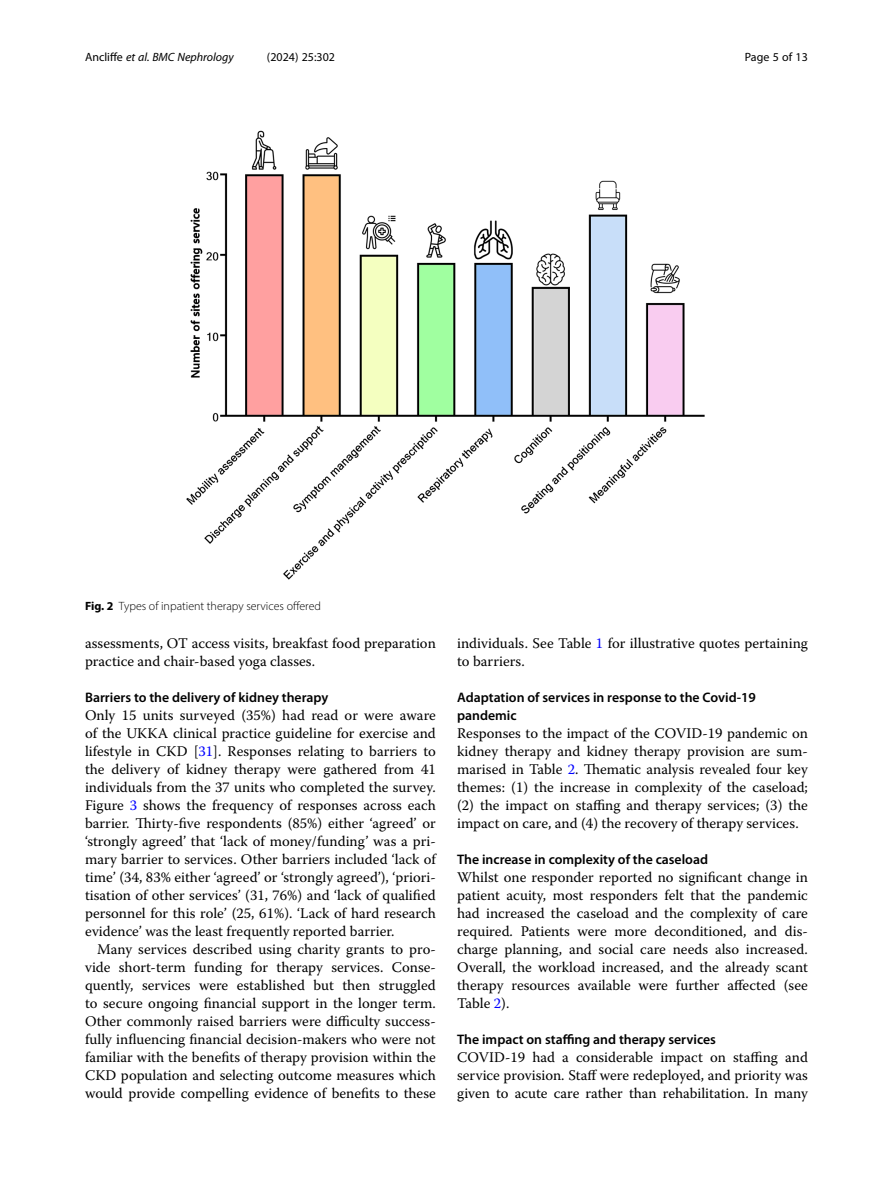
<style>
.page{position:relative;width:893px;height:1191px;background:#fff}
.page>*{position:absolute;margin:0;border:0;box-sizing:border-box;transform-origin:0 0}
.Body_Text{font:14.7px/18px "Warnock Pro";color:#000;text-align:justify}
.Body_Text_Indent{font:14.7px/18px "Warnock Pro";color:#000;text-align:justify}
.Head_2{font:600 13.8px/18px "Myriad Pro";color:#000}
.Figure_Caption{font:300 12px "Myriad Pro";color:#000}
.t1{font:italic 12px "Myriad Pro";color:#000}
.t2{font:12px "Myriad Pro";color:#000}
.s1{font-style:normal}
.s2{font-weight:700}
.s3{color:#00f}
</style>
<div class="page">
<img style="left:186px;top:130px;width:519px;height:450px">
<p class="t1" style="left:85px;top:50px;width:150px"><span class="s1">Ancliffe</span> et al. BMC Nephrology</p>
<p class="t2" style="left:267px;top:50px;width:70px">(2024) 25:302</p>
<p class="t2" style="left:745px;top:50px;width:65px">Page 5 of 13</p>
<p class="Figure_Caption" style="left:85px;top:598px;width:237px"><span class="s2">Fig. 2</span> Types of inpatient therapy services offered</p>
<p class="Body_Text" style="left:85px;top:634px;width:352px">assessments, OT access visits, breakfast food preparation practice and chair-based yoga classes.</p>
<p class="Head_2" style="left:85px;top:688px;width:245px">Barriers to the delivery of kidney therapy</p>
<p class="Body_Text" style="left:85px;top:706px;width:352px">Only 15 units surveyed (35%) had read or were aware of the UKKA clinical practice guideline for exercise and lifestyle in CKD [<span class="s3">31</span>]. Responses relating to barriers to the delivery of kidney therapy were gathered from 41 individuals from the 37 units who completed the survey.<br>Figure <span class="s3">3</span> shows the frequency of responses across each barrier. Thirty-five respondents (85%) either ‘agreed’ or ‘strongly agreed’ that ‘lack of money/funding’ was a pri&shy;mary barrier to services. Other barriers included ‘lack of time’ (34, 83% either ‘agreed’ or ‘strongly agreed’), ‘priori&shy;tisation of other services’ (31, 76%) and ‘lack of qualified personnel for this role’ (25, 61%). ‘Lack of hard research evidence’ was the least frequently reported barrier.</p>
<p class="Body_Text_Indent" style="left:85px;top:940px;width:352px;text-indent:12px">Many services described using charity grants to pro&shy;vide short-term funding for therapy services. Conse&shy;quently, services were established but then struggled to secure ongoing financial support in the longer term.<br>Other commonly raised barriers were difficulty success&shy;fully influencing financial decision-makers who were not familiar with the benefits of therapy provision within the CKD population and selecting outcome measures which would provide compelling evidence of benefits to these</p>
<p class="Body_Text_Indent" style="left:457px;top:634px;width:352px">individuals. See Table <span class="s3">1</span> for illustrative quotes pertaining to barriers.</p>
<p class="Head_2" style="left:457px;top:688px;width:300px">Adaptation of services in response to the Covid-19 pandemic</p>
<p class="Body_Text" style="left:457px;top:724px;width:352px">Responses to the impact of the COVID-19 pandemic on kidney therapy and kidney therapy provision are sum&shy;marised in Table <span class="s3">2</span>. Thematic analysis revealed four key themes: (1) the increase in complexity of the caseload; (2) the impact on staffing and therapy services; (3) the impact on care, and (4) the recovery of therapy services.</p>
<p class="Head_2" style="left:457px;top:850px;width:252px">The increase in complexity of the caseload</p>
<p class="Body_Text" style="left:457px;top:868px;width:352px">Whilst one responder reported no significant change in patient acuity, most responders felt that the pandemic had increased the caseload and the complexity of care required. Patients were more deconditioned, and dis&shy;charge planning, and social care needs also increased.<br>Overall, the workload increased, and the already scant therapy resources available were further affected (see Table <span class="s3">2</span>).</p>
<p class="Head_2" style="left:457px;top:1030px;width:260px">The impact on staffing and therapy services</p>
<p class="Body_Text" style="left:457px;top:1048px;width:352px">COVID-19 had a considerable impact on staffing and service provision. Staff were redeployed, and priority was given to acute care rather than rehabilitation. In many</p>
</div>
